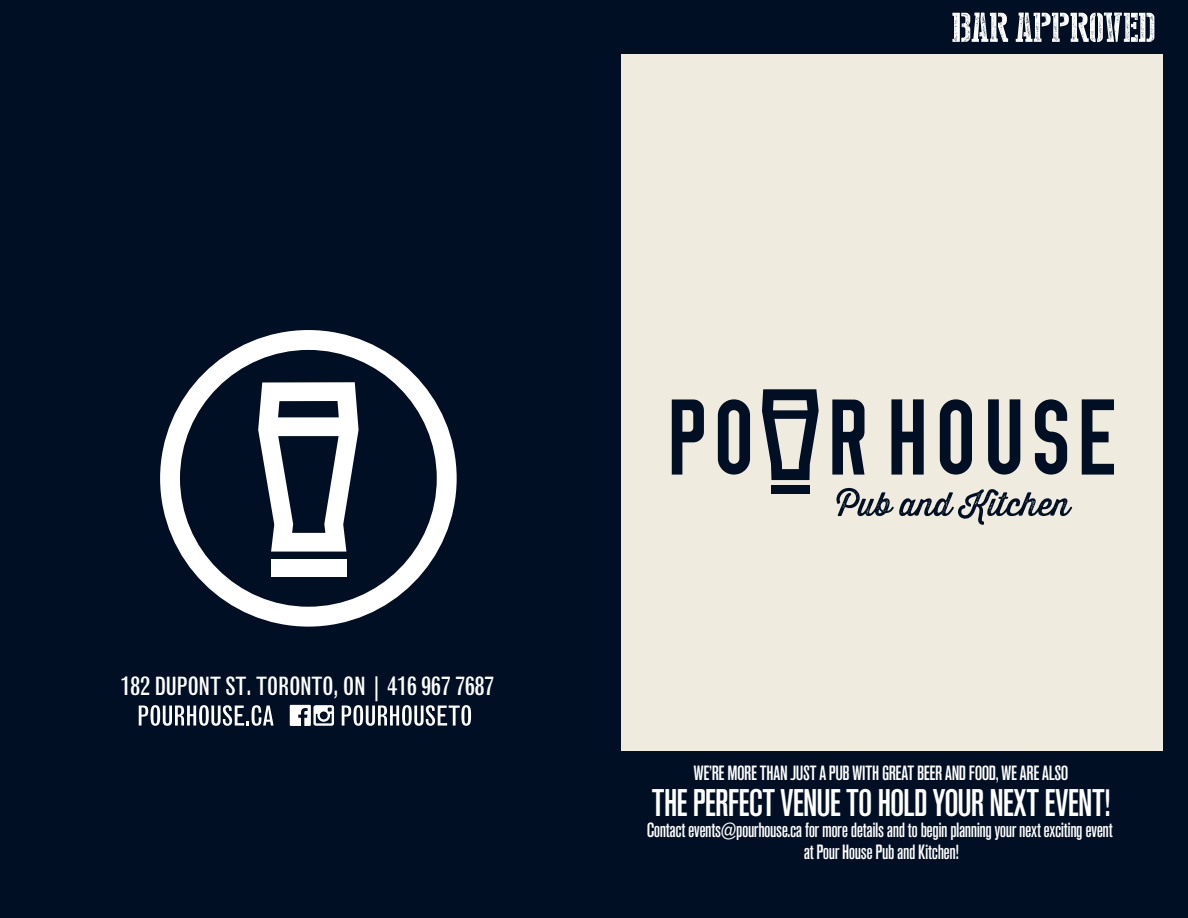
<style>
.page{position:relative;width:1188px;height:918px;background:#000f24}
.page>*{position:absolute;margin:0;border:0;box-sizing:border-box;transform-origin:0 0}
.t1{font:38.1px "Akzidenz Grotesk BQ Md Cnd Alt";letter-spacing:-.02em;color:#fff}
.t2{font:condensed 24.9px "Grotesque";letter-spacing:-.025em;color:#fff}
.t3{font:20.4px/21.3px "Akzidenz Grotesk BQ Md Cnd Alt";letter-spacing:-.02em;color:#fff;text-align:center}
</style>
<div class="page">
<div style="left:621px;top:54px;width:541px;height:696px;background:#f0ebdf"></div>
<svg style="left:160px;top:330px;width:297px;height:297px"></svg>
<svg style="left:952px;top:13px;width:56px;height:29px"></svg>
<svg style="left:1016px;top:13px;width:138px;height:29px"></svg>
<svg style="left:672px;top:399px;width:32px;height:76px"></svg>
<svg style="left:718px;top:399px;width:32px;height:76px"></svg>
<svg style="left:832px;top:399px;width:33px;height:76px"></svg>
<svg style="left:891px;top:399px;width:33px;height:76px"></svg>
<svg style="left:940px;top:399px;width:32px;height:76px"></svg>
<svg style="left:988px;top:399px;width:32px;height:76px"></svg>
<svg style="left:1035px;top:399px;width:32px;height:76px"></svg>
<svg style="left:1082px;top:399px;width:32px;height:76px"></svg>
<svg style="left:762px;top:389px;width:57px;height:91px"></svg>
<div style="left:771px;top:485px;width:38px;height:9px;background:#000f24"></div>
<svg style="left:836px;top:488px;width:236px;height:37px"></svg>
<svg style="left:139px;top:705px;width:135px;height:21px"></svg>
<svg style="left:342px;top:705px;width:129px;height:21px"></svg>
<svg style="left:290px;top:705px;width:44px;height:21px"></svg>
<p class="t2" style="left:121px;top:671px;width:376px">182 DUPONT ST. TORONTO, ON | 416 967 7687</p>
<p class="t3" style="left:694px;top:763px;width:376px">WE’RE MORE THAN JUST A PUB WITH GREAT BEER AND FOOD, WE ARE ALSO</p>
<h1 class="t1" style="left:652px;top:781px;width:460px">THE PERFECT VENUE TO HOLD YOUR NEXT EVENT!</h1>
<p class="t3" style="left:647px;top:819px;width:467px">Contact events@pourhouse.ca for more details and to begin planning your next exciting event at Pour House Pub and Kitchen!</p>
</div>
